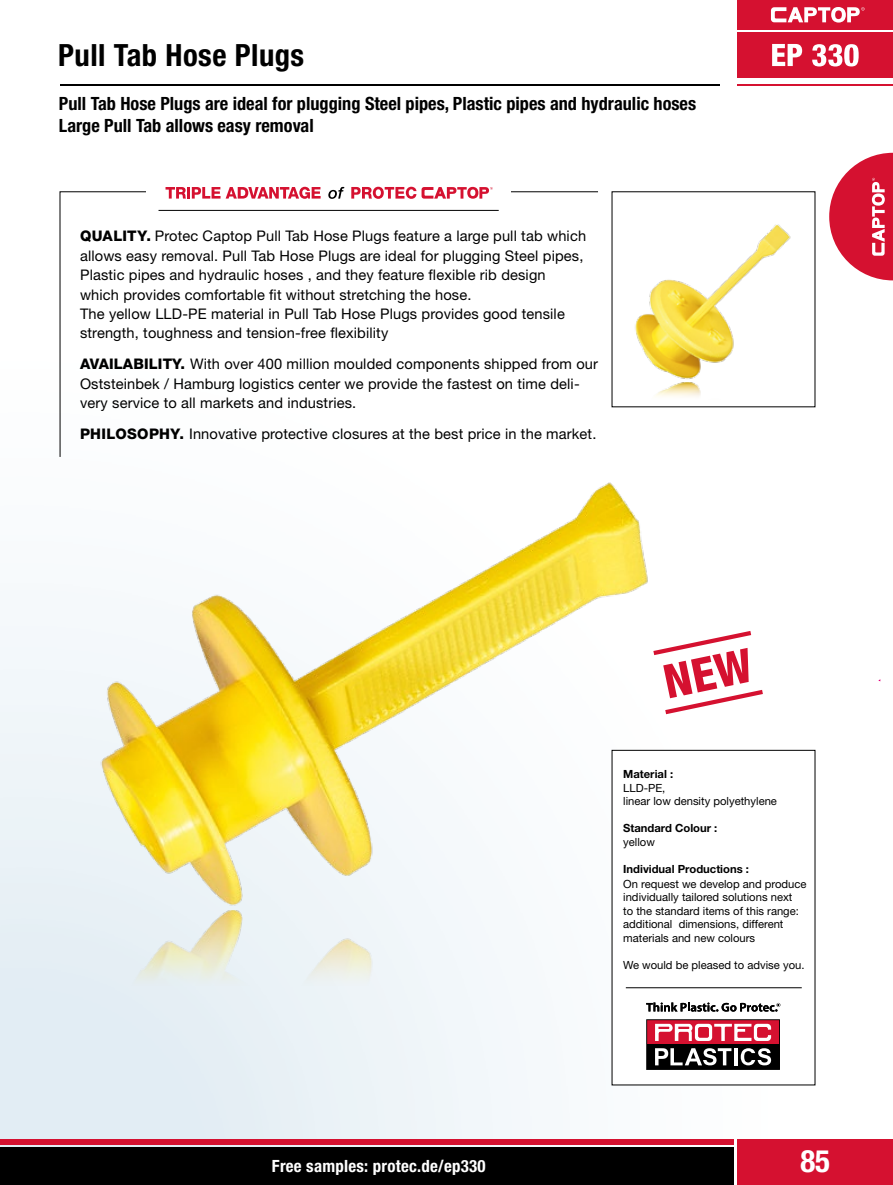
<style>
.page{position:relative;width:893px;height:1185px;background:#fff}
.page>*{position:absolute;margin:0;border:0;box-sizing:border-box;transform-origin:0 0}
.t1{font:700 condensed 30.9px "Helvetica Neue LT Std";color:#fff}
.t2{font:700 condensed 30.6px "Helvetica Neue LT Std";letter-spacing:.015em;color:#000}
.t3{font:700 condensed 18.3px/22.5px "Helvetica Neue LT Std";color:#000}
.t4{font:700 condensed 16.8px "Helvetica Neue LT Std";letter-spacing:.015em;color:#fff}
.t5{font:14.7px/19.4px "Helvetica Neue LT Std";letter-spacing:.01em;color:#000}
.t6{font:11.25px/13.5px "Helvetica Neue LT Std";color:#000}
.t7{font:700 11.25px "Helvetica Neue LT Std";color:#000}
.s1{font-weight:800}
</style>
<div class="page">
<img style="left:0;top:626px;width:416px;height:520px">
<img style="left:416px;top:749px;width:400px;height:397px">
<hr style="left:737px;top:84px;width:156px;height:2px;background:#d51130">
<div style="left:737px;top:32px;width:156px;height:46px;background:#d51130"></div>
<div style="left:737px;top:0;width:156px;height:30px;background:#d51130"></div>
<div style="left:0;top:1138px;width:734px;height:5px;background:#d51130"></div>
<div style="left:737px;top:1138px;width:156px;height:46px;background:#d51130"></div>
<div style="left:0;top:1146px;width:734px;height:38px;background:#000"></div>
<svg style="left:829px;top:153px;width:64px;height:127px"></svg>
<svg style="left:771px;top:7px;width:94px;height:16px"></svg>
<hr style="left:60px;top:84px;width:659px;height:2px;background:#000">
<svg style="left:772px;top:44px;width:87px;height:22px"></svg>
<img style="left:635px;top:224px;width:156px;height:155px">
<img style="left:611px;top:382px;width:199px;height:26px">
<img style="left:76px;top:482px;width:598px;height:428px">
<img style="left:76px;top:910px;width:494px;height:183px">
<div style="left:612px;top:750px;width:203px;height:334px;background:#fff"></div>
<hr style="left:626px;top:987px;width:176px;height:1px;background:#000">
<svg style="left:646px;top:1019px;width:134px;height:50px"></svg>
<svg style="left:646px;top:1002px;width:134px;height:9px"></svg>
<svg style="left:60px;top:191px;width:538px;height:266px"></svg>
<div style="left:146px;top:175px;width:365px;height:35px;background:#fff"></div>
<hr style="left:159px;top:210px;width:340px;height:1px;background:#000">
<svg style="left:351px;top:187px;width:65px;height:12px"></svg>
<svg style="left:422px;top:187px;width:71px;height:12px"></svg>
<svg style="left:166px;top:187px;width:155px;height:12px"></svg>
<svg style="left:328px;top:187px;width:16px;height:12px"></svg>
<svg style="left:653px;top:630px;width:110px;height:84px"></svg>
<h2 class="t2" style="left:58px;top:37px;width:247px">Pull Tab Hose Plugs</h2>
<p class="t3" style="left:59px;top:92px;width:639px">Pull Tab Hose Plugs are ideal for plugging Steel pipes, Plastic pipes and hydraulic hoses<br>Large Pull Tab allows easy removal</p>
<p class="t5" style="left:80px;top:226px;width:508px"><span class="s1">QUALITY.</span> Protec Captop Pull Tab Hose Plugs feature a large pull tab which allows easy removal. Pull Tab Hose Plugs are ideal for plugging Steel pipes, Plastic pipes and hydraulic hoses , and they feature flexible rib design which provides comfortable fit without stretching the hose.<br>The yellow LLD-PE material in Pull Tab Hose Plugs provides good tensile strength, toughness and tension-free flexibility</p>
<p class="t5" style="left:80px;top:354px;width:520px"><span class="s1">AVAILABILITY.</span> With over 400 million moulded components shipped from our<br>Oststeinbek / Hamburg logistics center we provide the fastest on time deli&shy;very service to all markets and industries.</p>
<p class="t5" style="left:80px;top:423px;width:518px"><span class="s1">PHILOSOPHY.</span> Innovative protective closures at the best price in the market.</p>
<p class="t4" style="left:272px;top:1155px;width:215px">Free samples: protec.de/ep330</p>
<p class="t7" style="left:623px;top:767px;width:51px">Material :</p>
<p class="t6" style="left:623px;top:780px;width:155px">LLD-PE,<br>linear low density polyethylene</p>
<p class="t7" style="left:623px;top:821px;width:96px">Standard Colour :</p>
<p class="t6" style="left:623px;top:834px;width:33px">yellow</p>
<p class="t7" style="left:623px;top:861px;width:127px">Individual Productions :</p>
<p class="t6" style="left:623px;top:876px;width:185px">On request we develop and produce individually tailored solutions next<br>to the standard items of this range: additional dimensions, different materials and new colours</p>
<p class="t6" style="left:623px;top:957px;width:183px">We would be pleased to advise you.</p>
<h1 class="t1" style="left:800px;top:1142px;width:31px">85</h1>
</div>
